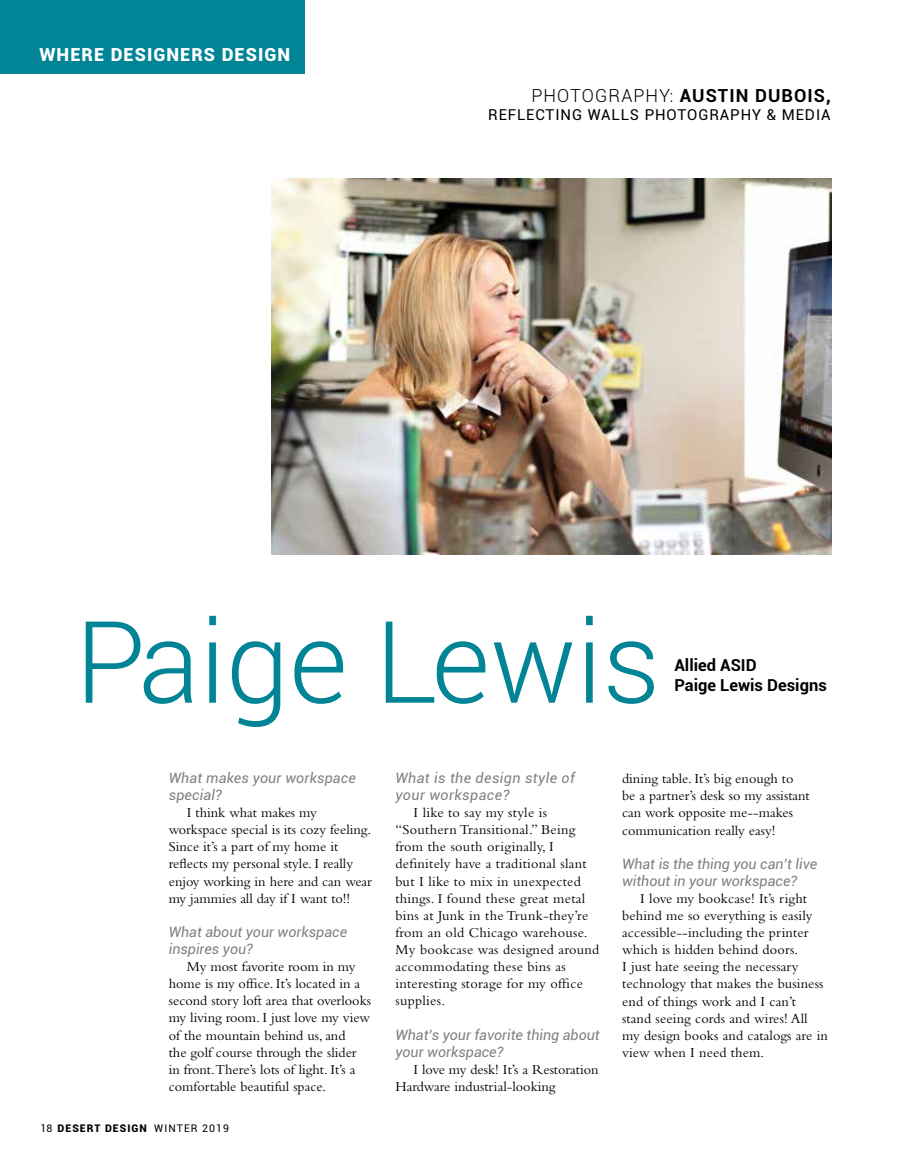
<style>
.page{position:relative;width:905px;height:1175px;background:#fff}
.page>*{position:absolute;margin:0;border:0;box-sizing:border-box;transform-origin:0 0}
.t1{font:300 114px "Roboto";color:#008496}
.t2{font:700 18px "Roboto";letter-spacing:.06em;color:#000}
.t3{font:900 18px "Roboto";letter-spacing:.06em;color:#fff}
.t4{font:700 16.5px/19.8px "Roboto";color:#000}
.t5{font:15px "Roboto";letter-spacing:.06em;color:#000}
.t6{font:14.25px/17.1px "Bembo";color:#000}
.t7{font:14.25px/17.1px "Bembo";letter-spacing:.02em;color:#000}
.t8{font:italic 14.25px/17.1px "Roboto";color:#807f83}
.t9{font:italic 14.25px/17.1px "Roboto";letter-spacing:.03em;color:#807f83}
.t10{font:10.5px "Roboto";letter-spacing:.1em;color:#000}
.s1{font-weight:300}
.s2{font-weight:900}
</style>
<div class="page">
<div style="left:0;top:0;width:305px;height:74px;background:#008496"></div>
<img style="left:271px;top:178px;width:560px;height:376px">
<p class="t3" style="left:39px;top:42px;width:252px">WHERE DESIGNERS DESIGN</p>
<p class="t2" style="left:531px;top:83px;width:301px"><span class="s1">PHOTOGRAPHY:</span> AUSTIN DUBOIS,</p>
<p class="t5" style="left:488px;top:104px;width:344px">REFLECTING WALLS PHOTOGRAPHY &amp; MEDIA</p>
<h1 class="t1" style="left:75px;top:583px;width:586px">Paige Lewis</h1>
<p class="t4" style="left:674px;top:655px;width:154px">Allied ASID<br>Paige Lewis Designs</p>
<p class="t8" style="left:169px;top:768px;width:189px">What makes your workspace special?</p>
<p class="t6" style="left:169px;top:804px;width:205px;text-indent:18px">I think what makes my workspace special is its cozy feeling.<br>Since it’s a part of my home it reflects my personal style. I really enjoy working in here and can wear my jammies all day if I want to!!</p>
<p class="t8" style="left:169px;top:922px;width:180px">What about your workspace inspires you?</p>
<p class="t6" style="left:169px;top:957px;width:204px;text-indent:18px">My most favorite room in my home is my office. It’s located in a second story loft area that overlooks my living room. I just love my view of the mountain behind us, and<br>the golf course through the slider in front.There’s lots of light. It’s a comfortable beautiful space.</p>
<p class="t10" style="left:40px;top:1121px;width:190px">18 <span class="s2">DESERT DESIGN</span> WINTER 2019</p>
<p class="t9" style="left:395px;top:768px;width:181px">What is the design style of your workspace?</p>
<p class="t7" style="left:395px;top:804px;width:205px;text-indent:18px">I like to say my style is “Southern Transitional.” Being from the south originally, I definitely have a traditional slant but I like to mix in unexpected things. I found these great metal bins at Junk in the Trunk-they’re from an old Chicago warehouse.<br>My bookcase was designed around accommodating these bins as interesting storage for my office supplies.</p>
<p class="t8" style="left:395px;top:1025px;width:206px">What’s your favorite thing about your workspace?</p>
<p class="t6" style="left:395px;top:1060px;width:205px;text-indent:18px">I love my desk! It’s a Restoration<br>Hardware industrial-looking</p>
<p class="t6" style="left:622px;top:770px;width:189px">dining table. It’s big enough to be a partner’s desk so my assistant can work opposite me--makes communication really easy!</p>
<p class="t8" style="left:622px;top:854px;width:196px">What is the thing you can’t live without in your workspace?</p>
<p class="t6" style="left:622px;top:889px;width:207px;text-indent:18px">I love my bookcase! It’s right behind me so everything is easily accessible--including the printer which is hidden behind doors.<br>I just hate seeing the necessary technology that makes the business end of things work and I can’t stand seeing cords and wires! All my design books and catalogs are in view when I need them.</p>
</div>
